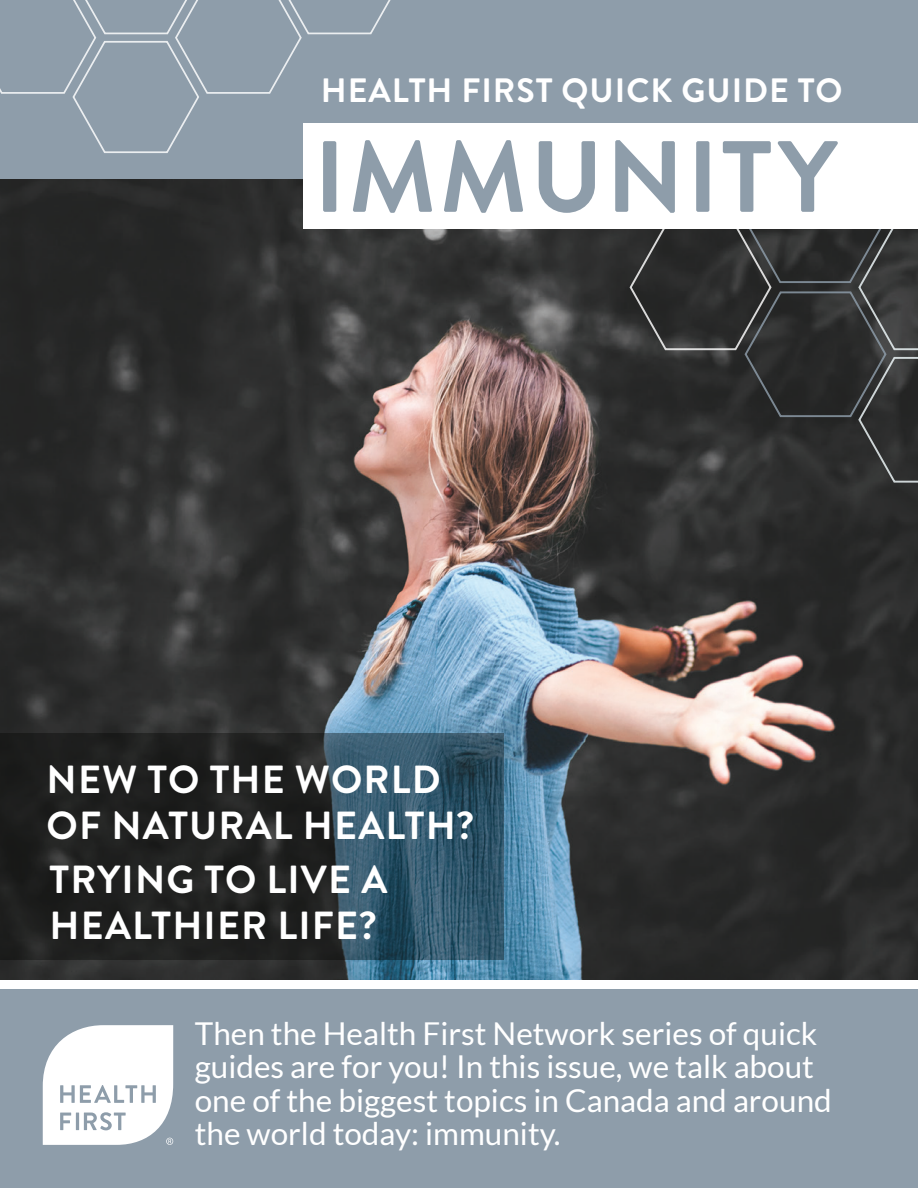
<style>
.page{position:relative;width:918px;height:1188px;background:#fff}
.page>*{position:absolute;margin:0;border:0;box-sizing:border-box;transform-origin:0 0}
.t1{font:700 100.8px "Brandon Grotesque";letter-spacing:.03em;color:#8e9daa}
.t2{font:700 39.3px/46.5px "Brandon Grotesque";letter-spacing:.03em;color:#fff}
.t3{font:700 33.6px "Brandon Grotesque";letter-spacing:.03em;color:#fff}
.t4{font:31.5px/33px "Lato";color:#fff}
</style>
<div class="page">
<img style="left:0;top:179px;width:918px;height:800px">
<div style="left:0;top:990px;width:918px;height:198px;background:#8e9daa"></div>
<svg style="left:0;top:734px;width:503px;height:226px;background:#263339"></svg>
<svg style="left:585px;top:229px;width:333px;height:255px;background:#323333"></svg>
<div style="left:0;top:0;width:918px;height:179px;background:#8e9daa"></div>
<div style="left:303px;top:123px;width:615px;height:106px;background:#fff"></div>
<svg style="left:0;top:0;width:391px;height:153px"></svg>
<svg style="left:43px;top:1025px;width:130px;height:120px;background:#eceff1"></svg>
<p class="t3" style="left:321px;top:67px;width:523px">HEALTH FIRST QUICK GUIDE TO</p>
<h1 class="t1" style="left:314px;top:107px;width:525px">IMMUNITY</h1>
<p class="t2" style="left:47px;top:757px;width:429px">NEW TO THE WORLD<br>OF NATURAL HEALTH?</p>
<p class="t2" style="left:50px;top:857px;width:339px">TRYING TO LIVE A<br>HEALTHIER LIFE?</p>
<p class="t4" style="left:195px;top:1017px;width:639px">Then the Health First Network series of quick guides are for you! In this issue, we talk about one of the biggest topics in Canada and around the world today: immunity.</p>
</div>
